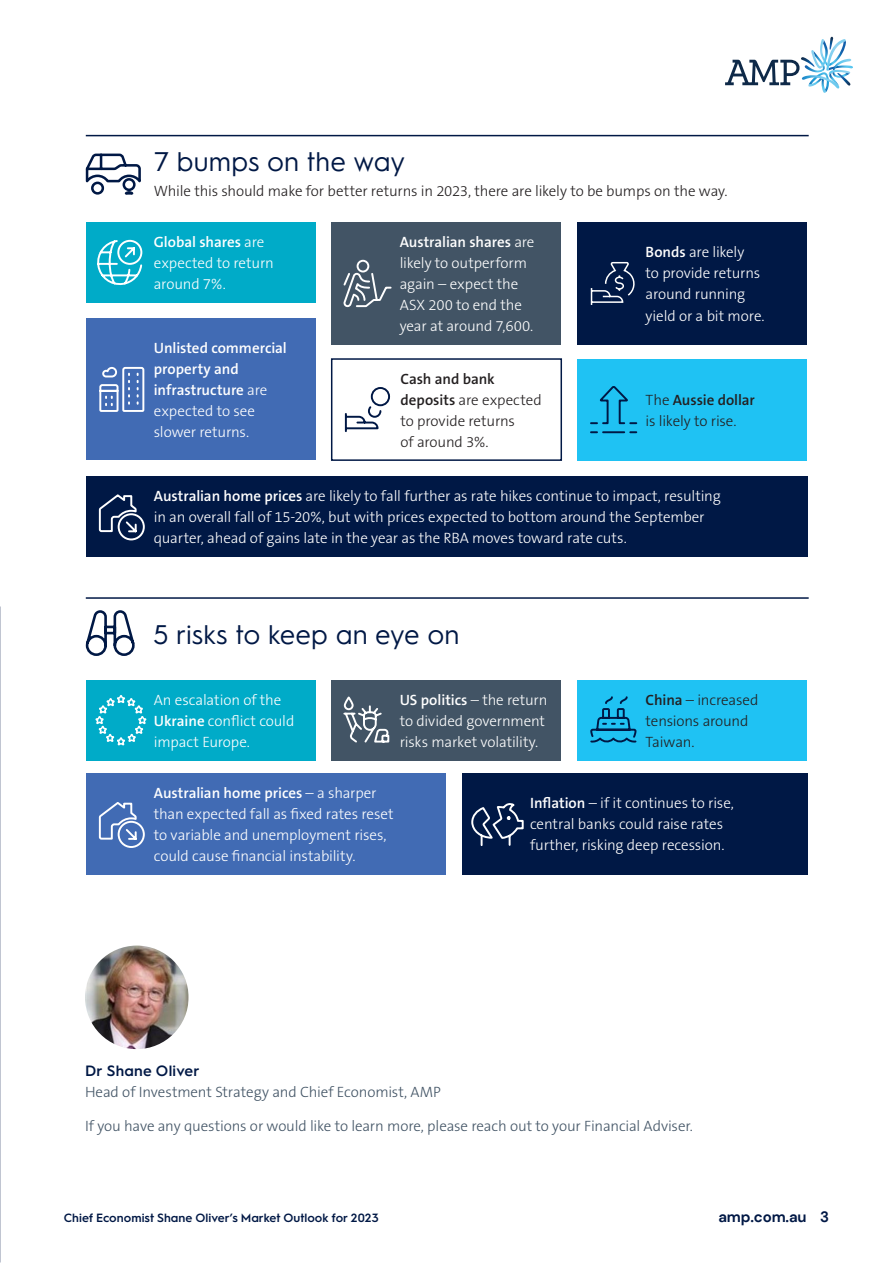
<style>
.page{position:relative;width:893px;height:1263px;background:#fff}
.page>*{position:absolute;margin:0;border:0;box-sizing:border-box;transform-origin:0 0}
.t1{font:27px "Hurme Geometric Sans 1";color:#001845}
.t2{font:300 15px/21px "The Sans B W3";letter-spacing:-.01em;color:#fff}
.t3{font:300 15px/21px "The Sans B W3";letter-spacing:-.01em;color:#231f20}
.t4{font:300 15px/21px "The Sans B W3";letter-spacing:-.01em;color:#425465}
.t5{font:600 15px/21px "The Sans B W6";color:#fff}
.t6{font:700 15px "DM Sans";letter-spacing:-.01em;color:#001845}
.t7{font:600 12px "Hurme Geometric Sans 1";color:#001845}
.s1{font-family:"The Sans B W6";font-weight:600}
.s2{font-family:"The Sans B W3";font-weight:300}
.s3{font-family:"Hurme Geometric Sans 1";font-weight:600;color:#001845}
</style>
<div class="page">
<hr style="left:86px;top:597px;width:723px;height:2px;background:#001845">
<hr style="left:86px;top:135px;width:723px;height:1px;background:#001845">
<img style="left:85px;top:945px;width:104px;height:104px;border-radius:52px">
<svg style="left:85px;top:610px;width:50px;height:46px"></svg>
<div style="left:578px;top:359px;width:229px;height:101px;background:#1fc2f3"></div>
<div style="left:331px;top:358px;width:231px;height:103px;border:2px solid #001845"></div>
<div style="left:578px;top:222px;width:229px;height:122px;background:#001845"></div>
<div style="left:86px;top:222px;width:229px;height:80px;background:#00abc8"></div>
<div style="left:86px;top:680px;width:229px;height:80px;background:#00abc8"></div>
<div style="left:578px;top:680px;width:229px;height:80px;background:#1fc2f3"></div>
<div style="left:86px;top:319px;width:229px;height:141px;background:#416bb4"></div>
<div style="left:86px;top:477px;width:721px;height:80px;background:#001845"></div>
<div style="left:332px;top:222px;width:229px;height:122px;background:#425465"></div>
<svg style="left:95px;top:695px;width:52px;height:51px"></svg>
<div style="left:332px;top:680px;width:229px;height:80px;background:#425465"></div>
<svg style="left:343px;top:697px;width:47px;height:46px"></svg>
<svg style="left:590px;top:696px;width:47px;height:47px"></svg>
<div style="left:86px;top:773px;width:360px;height:101px;background:#416bb4"></div>
<div style="left:118px;top:821px;width:27px;height:27px;border:2px solid #fff;border-radius:50%"></div>
<svg style="left:98px;top:802px;width:40px;height:40px"></svg>
<div style="left:118px;top:513px;width:27px;height:27px;border:2px solid #fff;border-radius:50%"></div>
<svg style="left:98px;top:494px;width:40px;height:40px"></svg>
<div style="left:462px;top:773px;width:345px;height:101px;background:#001845"></div>
<svg style="left:471px;top:803px;width:53px;height:43px"></svg>
<svg style="left:97px;top:239px;width:46px;height:46px"></svg>
<svg style="left:99px;top:366px;width:46px;height:46px"></svg>
<svg style="left:344px;top:387px;width:47px;height:45px"></svg>
<svg style="left:590px;top:386px;width:48px;height:48px"></svg>
<svg style="left:343px;top:259px;width:49px;height:49px"></svg>
<svg style="left:590px;top:261px;width:45px;height:44px"></svg>
<svg style="left:85px;top:153px;width:56px;height:42px"></svg>
<svg style="left:725px;top:37px;width:128px;height:56px"></svg>
<p class="t1" style="left:154px;top:143px;width:253px">7 bumps on the way</p>
<p class="t3" style="left:154px;top:181px;width:575px">While this should make for better returns in 2023, there are likely to be bumps on the way.</p>
<p class="t2" style="left:154px;top:231px;width:122px"><span class="s1">Global shares</span> are expected to return around 7%.</p>
<p class="t5" style="left:154px;top:337px;width:134px">Unlisted commercial property and infrastructure <span class="s2">are expected to see slower returns.</span></p>
<p class="t2" style="left:400px;top:231px;width:136px"><span class="s1">Australian shares</span> are likely to outperform again – expect the<br>ASX 200 to end the year at around 7,600.</p>
<p class="t3" style="left:400px;top:368px;width:143px"><span class="s1">Cash and bank deposits</span> are expected to provide returns<br>of around 3%.</p>
<p class="t2" style="left:646px;top:242px;width:120px"><span class="s1">Bonds</span> are likely<br>to provide returns around running yield or a bit more.</p>
<p class="t3" style="left:646px;top:389px;width:111px">The <span class="s1">Aussie dollar </span>is likely to rise.</p>
<p class="t2" style="left:154px;top:486px;width:568px"><span class="s1">Australian home prices</span> are likely to fall further as rate hikes continue to impact, resulting in an overall fall of 15-20%, but with prices expected to bottom around the September quarter, ahead of gains late in the year as the RBA moves toward rate cuts.</p>
<p class="t1" style="left:153px;top:616px;width:308px">5 risks to keep an eye on</p>
<p class="t2" style="left:154px;top:689px;width:142px">An escalation of the<br><span class="s1">Ukraine</span> conflict could impact Europe.</p>
<p class="t3" style="left:646px;top:689px;width:114px"><span class="s1">China</span> – increased tensions around<br>Taiwan.</p>
<p class="t2" style="left:400px;top:689px;width:149px"><span class="s1">US politics</span> – the return to divided government risks market volatility.</p>
<p class="t2" style="left:154px;top:782px;width:241px"><span class="s1">Australian home prices</span> – a sharper than expected fall as fixed rates reset to variable and unemployment rises, could cause financial instability.</p>
<p class="t2" style="left:530px;top:793px;width:205px"><span class="s1">Inflation</span> – if it continues to rise, central banks could raise rates further, risking deep recession.</p>
<p class="t4" style="left:85px;top:1061px;width:357px"><span class="s3">Dr Shane Oliver<br></span>Head of Investment Strategy and Chief Economist, AMP</p>
<p class="t4" style="left:85px;top:1116px;width:609px">If you have any questions or would like to learn more, please reach out to your Financial Adviser.</p>
<p class="t7" style="left:64px;top:1209px;width:316px">Chief Economist Shane Oliver’s Market Outlook for 2023</p>
<p class="t6" style="left:718px;top:1207px;width:112px">amp.com.au 3</p>
</div>
